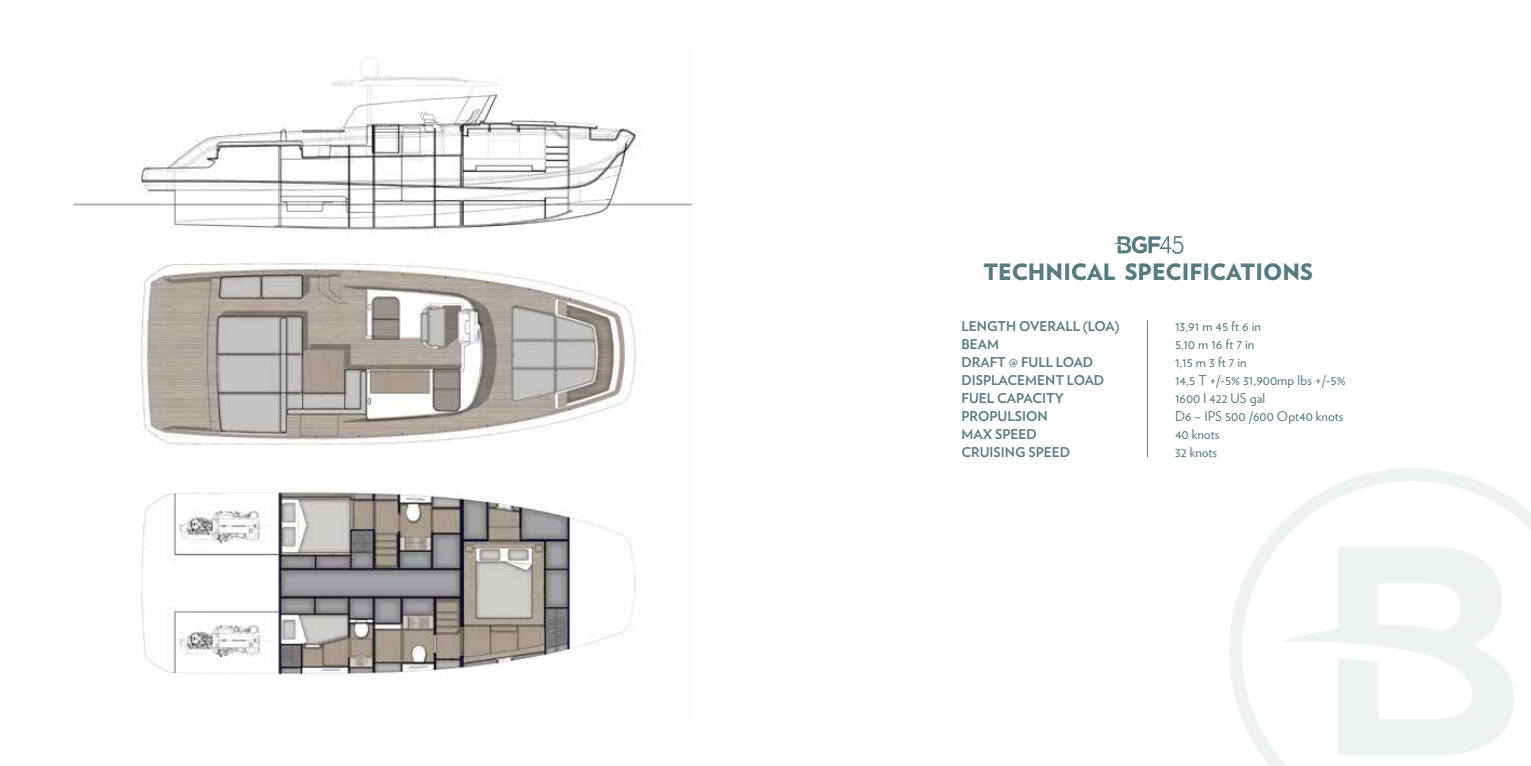
<style>
.page{position:relative;width:1531px;height:766px;background:#fff}
.page>*{position:absolute;margin:0;border:0;box-sizing:border-box;transform-origin:0 0}
.t1{font:900 22.5px "Verlag";color:#577c80}
.t2{font:13.5px/18px "Verlag";color:#577c80}
.t3{font:700 13.5px/18px "Verlag";color:#577c80}
</style>
<div class="page">
<img style="left:74px;top:57px;width:618px;height:618px">
<hr style="left:1147px;top:320px;width:1px;height:137px;background:#577c80">
<svg style="left:1113px;top:236px;width:70px;height:18px"></svg>
<svg style="left:1229px;top:468px;width:302px;height:297px"></svg>
<h1 class="t1" style="left:983px;top:253px;width:331px">TECHNICAL SPECIFICATIONS</h1>
<p class="t3" style="left:961px;top:316px;width:160px">LENGTH OVERALL (LOA)<br>BEAM<br>DRAFT @ FULL LOAD<br>DISPLACEMENT LOAD<br>FUEL CAPACITY<br>PROPULSION<br>MAX SPEED<br>CRUISING SPEED</p>
<p class="t2" style="left:1175px;top:316px;width:172px">13,91 m 45 ft 6 in<br>5,10 m 16 ft 7 in<br>1,15 m 3 ft 7 in<br>14,5 T +/-5% 31,900mp Ibs +/-5%<br>1600 l 422 US gal<br>D6 – IPS 500 /600 Opt40 knots<br>40 knots<br>32 knots</p>
</div>
